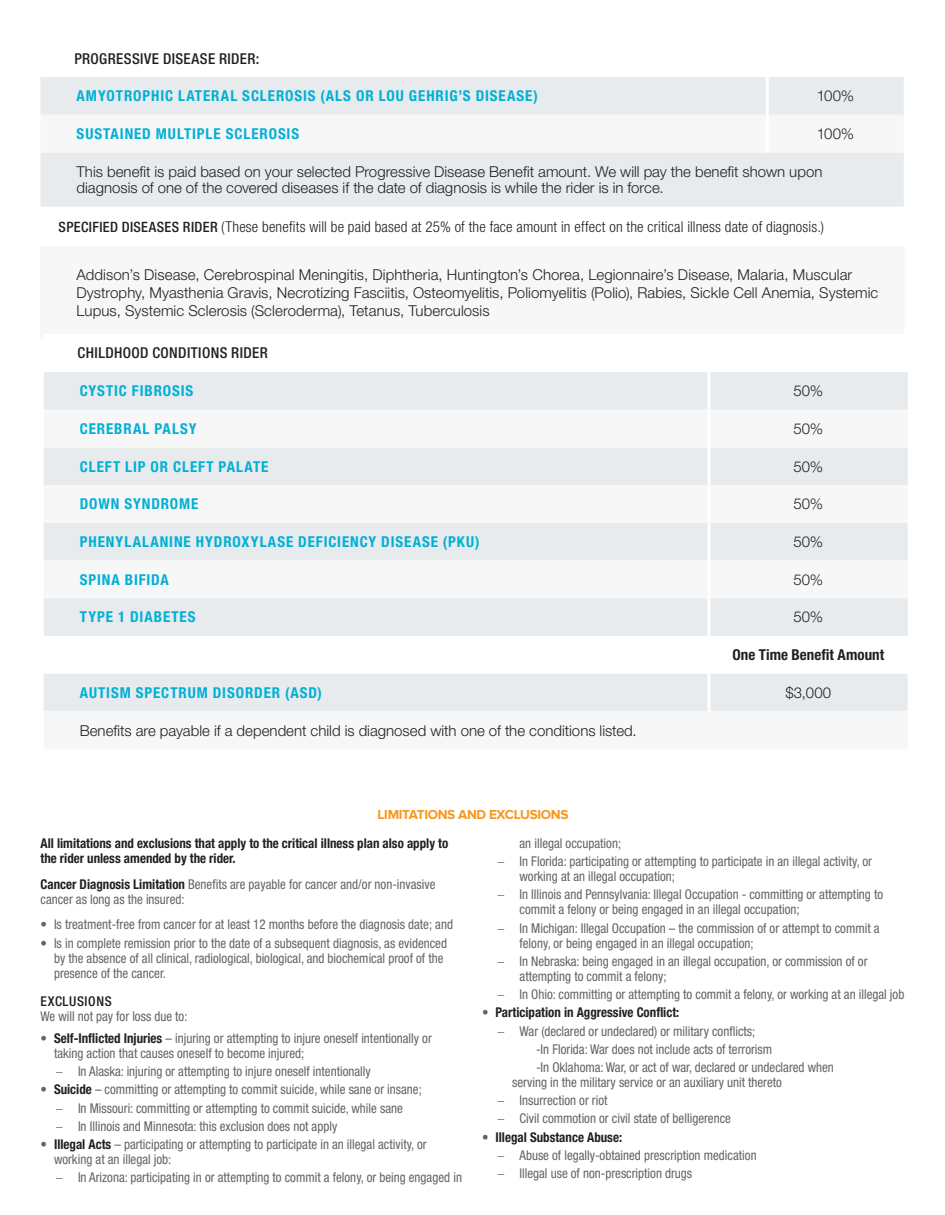
<style>
.page{position:relative;width:945px;height:1215px;background:#fff}
.page>*{position:absolute;margin:0;border:0;box-sizing:border-box;transform-origin:0 0}
.t1{font:300 15px/18px "Helvetica Neue CELT";letter-spacing:.005em;color:#231f20}
.t2{font:700 condensed 15px "Helvetica Neue LTCE";letter-spacing:.06em;color:#00b0d5}
.t3{font:300 condensed 15px "Helvetica Neue LTCE";letter-spacing:.01em;color:#231f20}
.t4{font:500 condensed 15px "Helvetica Neue LTCE";letter-spacing:.025em;color:#231f20}
.t5{font:700 condensed 15px "Helvetica Neue LTCE";letter-spacing:.005em;color:#231f20}
.t6{font:condensed 13.5px/18.3px "Helvetica Neue LTCE";color:#636366;scale:.96 1}
.t7{font:700 condensed 13.5px/15px "Helvetica Neue LTCE";color:#231f20;scale:.96 1}
.t8{font:700 13.5px "Proxima Nova";letter-spacing:-.025em;color:#f7971d}
.t9{font:500 condensed 13.5px "Helvetica Neue LTCE";letter-spacing:.045em;color:#231f20}
.s1{font-weight:500;font-size:14.25px}
.s2{font-weight:700;color:#231f20}
.s3{font-family:"Helvetica Neue CELT";font-weight:300;font-stretch:normal}
.s4{font-family:"Helvetica Neue CELT";font-weight:300;font-stretch:normal;color:#636366}
</style>
<div class="page">
<div style="left:40px;top:77px;width:864px;height:130px;background:#e7ebed"></div>
<svg style="left:40px;top:115px;width:864px;height:38px"></svg>
<hr style="left:766px;top:77px;width:3px;height:38px;background:#fff">
<hr style="left:766px;top:115px;width:3px;height:38px;background:#fff">
<div style="left:40px;top:246px;width:864px;height:93px;background:#f7f7f8"></div>
<div style="left:44px;top:372px;width:864px;height:38px;background:#e7ebed"></div>
<svg style="left:44px;top:447px;width:864px;height:264px;fill:#e7ebed"></svg>
<hr style="left:708px;top:334px;width:3px;height:38px;background:#fff">
<hr style="left:708px;top:372px;width:3px;height:38px;background:#fff">
<hr style="left:708px;top:447px;width:3px;height:38px;background:#fff">
<hr style="left:708px;top:485px;width:3px;height:38px;background:#fff">
<hr style="left:708px;top:523px;width:3px;height:38px;background:#fff">
<hr style="left:708px;top:561px;width:3px;height:37px;background:#fff">
<hr style="left:708px;top:598px;width:3px;height:38px;background:#fff">
<hr style="left:708px;top:636px;width:3px;height:38px;background:#fff">
<hr style="left:708px;top:674px;width:3px;height:37px;background:#fff">
<p class="t4" style="left:74px;top:49px;width:187px">PROGRESSIVE DISEASE RIDER:</p>
<p class="t2" style="left:77px;top:87px;width:463px">AMYOTROPHIC LATERAL SCLEROSIS (ALS OR LOU GEHRIG’S DISEASE)</p>
<p class="t1" style="left:817px;top:87px;width:39px">100%</p>
<p class="t2" style="left:77px;top:125px;width:224px">SUSTAINED MULTIPLE SCLEROSIS</p>
<p class="t1" style="left:817px;top:125px;width:39px">100%</p>
<p class="t1" style="left:76px;top:163px;width:747px;line-height:16.5px">This benefit is paid based on your selected Progressive Disease Benefit amount. We will pay the benefit shown upon diagnosis of one of the covered diseases if the date of diagnosis is while the rider is in force.</p>
<p class="t3" style="left:59px;top:219px;width:767px"><span class="s1">SPECIFIED DISEASES RIDER</span> (These benefits will be paid based at 25% of the face amount in effect on the critical illness date of diagnosis.)</p>
<p class="t1" style="left:77px;top:265px;width:803px">Addison’s Disease, Cerebrospinal Meningitis, Diphtheria, Huntington’s Chorea, Legionnaire’s Disease, Malaria, Muscular<br>Dystrophy, Myasthenia Gravis, Necrotizing Fasciitis, Osteomyelitis, Poliomyelitis (Polio), Rabies, Sickle Cell Anemia, Systemic<br>Lupus, Systemic Sclerosis (Scleroderma), Tetanus, Tuberculosis</p>
<p class="t4" style="left:78px;top:344px;width:192px">CHILDHOOD CONDITIONS RIDER</p>
<p class="t2" style="left:80px;top:382px;width:115px">CYSTIC FIBROSIS</p>
<p class="t1" style="left:794px;top:382px;width:31px">50%</p>
<p class="t2" style="left:80px;top:420px;width:118px">CEREBRAL PALSY</p>
<p class="t1" style="left:794px;top:420px;width:31px">50%</p>
<p class="t2" style="left:80px;top:458px;width:190px">CLEFT LIP OR CLEFT PALATE</p>
<p class="t1" style="left:794px;top:457px;width:31px">50%</p>
<p class="t2" style="left:80px;top:495px;width:120px">DOWN SYNDROME</p>
<p class="t1" style="left:794px;top:495px;width:31px">50%</p>
<p class="t2" style="left:80px;top:533px;width:401px">PHENYLALANINE HYDROXYLASE DEFICIENCY DISEASE (PKU)</p>
<p class="t1" style="left:794px;top:533px;width:31px">50%</p>
<p class="t2" style="left:80px;top:571px;width:91px">SPINA BIFIDA</p>
<p class="t1" style="left:794px;top:570px;width:31px">50%</p>
<p class="t2" style="left:80px;top:608px;width:117px">TYPE 1 DIABETES</p>
<p class="t1" style="left:794px;top:608px;width:31px">50%</p>
<p class="t5" style="left:733px;top:646px;width:153px">One Time Benefit Amount</p>
<p class="t2" style="left:80px;top:684px;width:244px">AUTISM SPECTRUM DISORDER (ASD)</p>
<p class="t1" style="left:785px;top:683px;width:47px">$3,000</p>
<p class="t1" style="left:80px;top:721px;width:559px">Benefits are payable if a dependent child is diagnosed with one of the conditions listed.</p>
<p class="t8" style="left:378px;top:807px;width:192px">LIMITATIONS AND EXCLUSIONS</p>
<p class="t7" style="left:40px;top:836px;width:426px">All limitations and exclusions that apply to the critical illness plan also apply to the rider unless amended by the rider.</p>
<p class="t6" style="left:40px;top:876px;width:413px;line-height:15px"><span class="s2">Cancer Diagnosis Limitation</span> Benefits are payable for cancer and/or non-invasive cancer as long as the insured:</p>
<p class="t6" style="left:40px;top:915px;width:431px"><span class="s3">•</span> Is treatment-free from cancer for at least 12 months before the diagnosis date; and</p>
<p class="t6" style="left:54px;top:935px;width:411px;line-height:15px;text-indent:-14px"><span class="s3">•</span> Is in complete remission prior to the date of a subsequent diagnosis, as evidenced by the absence of all clinical, radiological, biological, and biochemical proof of the presence of the cancer.</p>
<p class="t9" style="left:41px;top:993px;width:73px">EXCLUSIONS</p>
<p class="t6" style="left:40px;top:1007px;width:155px">We will not pay for loss due to:</p>
<p class="t6" style="left:54px;top:1031px;width:395px;line-height:15px;text-indent:-14px"><span class="s3">•</span> <span class="s2">Self-Inflicted Injuries</span> – injuring or attempting to injure oneself intentionally or taking action that causes oneself to become injured;</p>
<p class="t6" style="left:56px;top:1062px;width:330px"><span class="s3">−</span> In Alaska: injuring or attempting to injure oneself intentionally</p>
<p class="t6" style="left:56px;top:1080px;width:383px;text-indent:-15px"><span class="s3">•</span> <span class="s2">Suicide</span> – committing or attempting to commit suicide, while sane or insane; <span class="s3">−</span> In Missouri: committing or attempting to commit suicide, while sane<br><span class="s3">−</span> In Illinois and Minnesota: this exclusion does not apply</p>
<p class="t6" style="left:54px;top:1137px;width:390px;line-height:15px;text-indent:-14px"><span class="s3">•</span> <span class="s2">Illegal Acts</span> – participating or attempting to participate in an illegal activity, or working at an illegal job:</p>
<p class="t6" style="left:56px;top:1168px;width:425px"><span class="s3">−</span> In Arizona: participating in or attempting to commit a felony, or being engaged in</p>
<p class="t6" style="left:497px;top:834px;width:392px;text-indent:22px">an illegal occupation;<br><span class="s3">−</span> In Florida: participating or attempting to participate in an illegal activity, or</p>
<p class="t6" style="left:497px;top:867px;width:404px;text-indent:22px">working at an illegal occupation;<br><span class="s3">−</span> In Illinois and Pennsylvania: Illegal Occupation - committing or attempting to</p>
<p class="t6" style="left:497px;top:900px;width:400px;text-indent:22px">commit a felony or being engaged in an illegal occupation;<br><span class="s3">−</span> In Michigan: Illegal Occupation – the commission of or attempt to commit a</p>
<p class="t6" style="left:497px;top:934px;width:387px;text-indent:22px">felony, or being engaged in an illegal occupation;<br><span class="s3">−</span> In Nebraska: being engaged in an illegal occupation, or commission of or</p>
<p class="t6" style="left:497px;top:967px;width:426px;text-indent:22px">attempting to commit a felony;<br><span class="s3">−</span> In Ohio: committing or attempting to commit a felony, or working at an illegal job</p>
<p class="t7" style="left:482px;top:1005px;width:207px"><span class="s4">•</span> Participation in Aggressive Conflict:</p>
<p class="t6" style="left:497px;top:1021px;width:270px"><span class="s3">−</span> War (declared or undeclared) or military conflicts;</p>
<p class="t6" style="left:536px;top:1040px;width:248px">-In Florida: War does not include acts of terrorism</p>
<p class="t6" style="left:536px;top:1058px;width:312px">-In Oklahoma: War, or act of war, declared or undeclared when</p>
<p class="t6" style="left:497px;top:1073px;width:298px;text-indent:15px">serving in the military service or an auxiliary unit thereto <span class="s3">−</span> Insurrection or riot<br><span class="s3">−</span> Civil commotion or civil state of belligerence</p>
<p class="t6" style="left:497px;top:1128px;width:272px;text-indent:-15px"><span class="s3">•</span> <span class="s2">Illegal Substance Abuse:<br></span><span class="s3">−</span> Abuse of legally-obtained prescription medication <span class="s3">−</span> Illegal use of non-prescription drugs</p>
</div>
